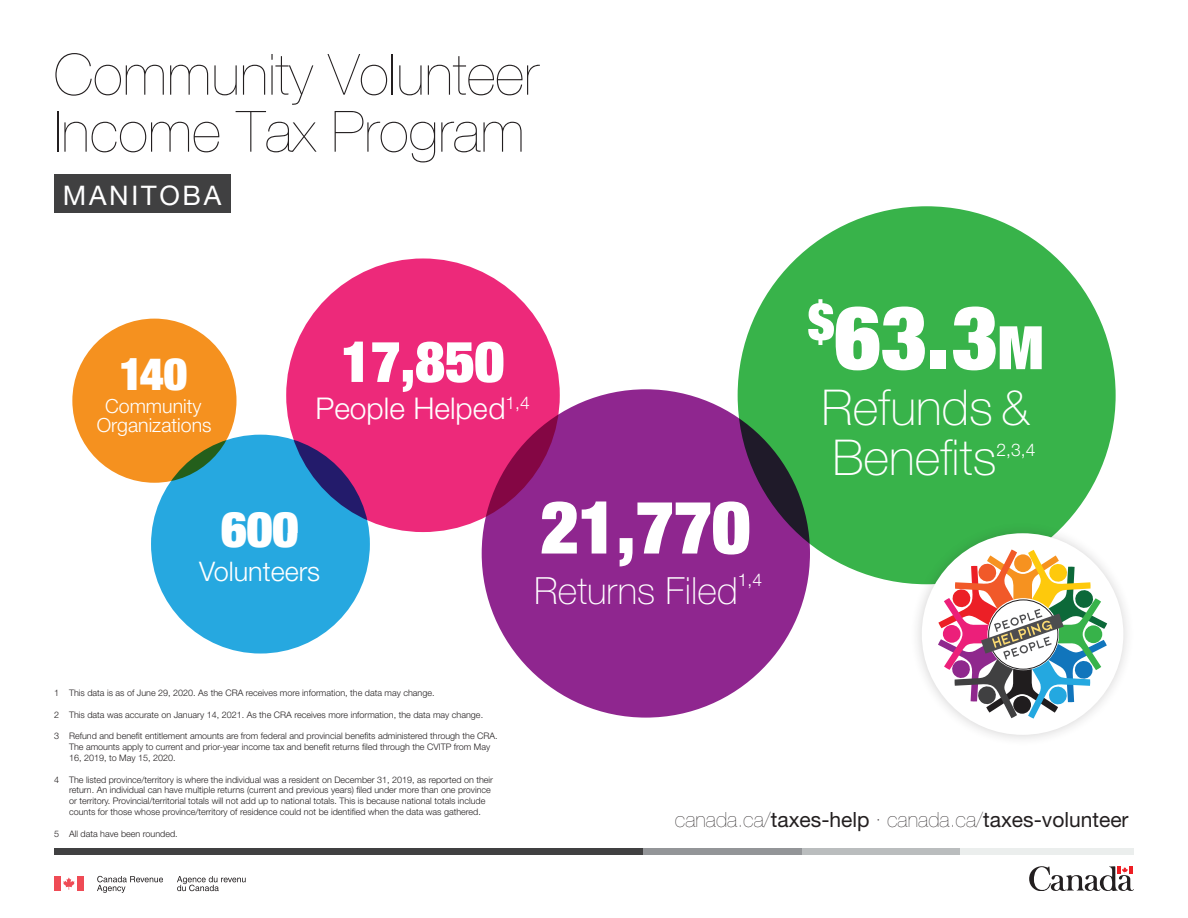
<style>
.page{position:relative;width:1188px;height:918px;background:#fff}
.page>*{position:absolute;margin:0;border:0;box-sizing:border-box;transform-origin:0 0}
.t1{font:900 expanded 88.5px "Helvetica Neue";color:#fff}
.t2{font:900 expanded 73.5px "Helvetica Neue";color:#fff}
.t3{font:200 57px/57px "Helvetica Neue LT Std";color:#231f20}
.t4{font:900 expanded 57px "Helvetica Neue";color:#fff}
.t5{font:100 49.5px/49.5px "Helvetica Neue";color:#fff}
.t6{font:900 expanded 49.5px "Helvetica Neue";color:#fff}
.t7{font:900 expanded 45px "Helvetica Neue";color:#fff}
.t8{font:100 37.5px "Helvetica Neue";color:#fff}
.t9{font:300 30px "Helvetica Neue";color:#fff}
.t10{font:300 27px "Helvetica Neue";color:#fff}
.t11{font:27px "Helvetica Neue";letter-spacing:.1em;color:#fff}
.t12{font:21px "Helvetica Neue";color:#231f20}
.t13{font:300 19.5px/19.5px "Helvetica Neue";color:#fff;text-align:center}
.t14{font:300 17.55px "Helvetica Neue";color:#fff}
.t15{font:300 9px/10.8px "Helvetica Neue";color:#231f20}
.s1{font-size:60px}
.s2{font-weight:200}
</style>
<div class="page">
<div style="left:54px;top:876px;width:7px;height:15px;background:#ef4b55"></div>
<svg style="left:63px;top:877px;width:12px;height:13px"></svg>
<div style="left:77px;top:876px;width:7px;height:15px;background:#ef4b55"></div>
<svg style="left:97px;top:876px;width:66px;height:17px"></svg>
<svg style="left:177px;top:876px;width:69px;height:15px"></svg>
<svg style="left:1029px;top:866px;width:105px;height:25px"></svg>
<div style="left:711px;top:849px;width:408px;height:6px;background:#ebeeed"></div>
<div style="left:552px;top:849px;width:408px;height:6px;background:#babdbe"></div>
<div style="left:385px;top:849px;width:417px;height:6px;background:#939598"></div>
<div style="left:69px;top:849px;width:574px;height:6px;background:#404041"></div>
<div style="left:1119px;top:849px;width:15px;height:6px;background:#ebeeed"></div>
<div style="left:54px;top:849px;width:15px;height:6px;background:#404041"></div>
<div style="left:72px;top:319px;width:165px;height:164px;background:#f5911f;border-radius:50%"></div>
<div style="left:151px;top:435px;width:219px;height:219px;background:#26a8e0;border-radius:50%"></div>
<div style="left:286px;top:258px;width:274px;height:274px;background:#ed297a;border-radius:50%"></div>
<div style="left:482px;top:389px;width:328px;height:329px;background:#8f268f;border-radius:50%"></div>
<div style="left:738px;top:206px;width:378px;height:378px;background:#38b34a;border-radius:50%"></div>
<div style="left:910px;top:521px;width:226px;height:226px;background:#231f20;opacity:.2"></div>
<div style="left:922px;top:533px;width:201px;height:202px;background:#fff;border-radius:50%"></div>
<svg style="left:938px;top:549px;width:169px;height:170px"></svg>
<div style="left:54px;top:174px;width:176px;height:39px;background:#404041"></div>
<p class="t3" style="left:54px;top:46px;width:486px">Community Volunteer<br>Income Tax Program</p>
<p class="t11" style="left:63px;top:179px;width:160px">MANITOBA</p>
<h3 class="t7" style="left:120px;top:345px;width:69px">140</h3>
<h3 class="t13" style="left:97px;top:395px;width:116px">Community<br>Organizations</h3>
<h3 class="t4" style="left:341px;top:325px;width:165px">17,850</h3>
<h3 class="t9" style="left:316px;top:390px;width:216px">People Helped<sup>1,4</sup></h3>
<h3 class="t6" style="left:221px;top:498px;width:79px">600</h3>
<h3 class="t10" style="left:199px;top:555px;width:123px">Volunteers</h3>
<h2 class="t2" style="left:540px;top:480px;width:212px">21,770</h2>
<h3 class="t8" style="left:534px;top:569px;width:205px">Returns Filed</h3>
<h3 class="t14" style="left:738px;top:569px;width:26px">1,4</h3>
<h1 class="t1" style="left:808px;top:281px;width:238px"><sup>$</sup>63.3<span class="s1">M</span></h1>
<h3 class="t5" style="left:822px;top:383px;width:210px">Refunds &amp;<br>Benefits</h3>
<h3 class="t14" style="left:997px;top:439px;width:40px">2,3,4</h3>
<p class="t15" style="left:54px;top:687px;width:382px">1 This data is as of June 29, 2020. As the CRA receives more information, the data may change.</p>
<p class="t15" style="left:54px;top:709px;width:431px">2 This data was accurate on January 14, 2021. As the CRA receives more information, the data may change.</p>
<p class="t15" style="left:54px;top:731px;width:445px">3 Refund and benefit entitlement amounts are from federal and provincial benefits administered through the CRA.</p>
<p class="t15" style="left:69px;top:741px;width:423px">The amounts apply to current and prior-year income tax and benefit returns filed through the CVITP from May<br>16, 2019, to May 15, 2020.</p>
<p class="t15" style="left:69px;top:774px;width:426px;text-indent:-15px">4 The listed province/territory is where the individual was a resident on December 31, 2019, as reported on their return. An individual can have multiple returns (current and previous years) filed under more than one province or territory. Provincial/territorial totals will not add up to national totals. This is because national totals include counts for those whose province/territory of residence could not be identified when the data was gathered.</p>
<p class="t15" style="left:54px;top:828px;width:125px">5 All data have been rounded.</p>
<p class="t12" style="left:675px;top:807px;width:455px"><span class="s2">canada.ca/</span>taxes-help <span class="s2">· canada.ca/</span>taxes-volunteer</p>
</div>
